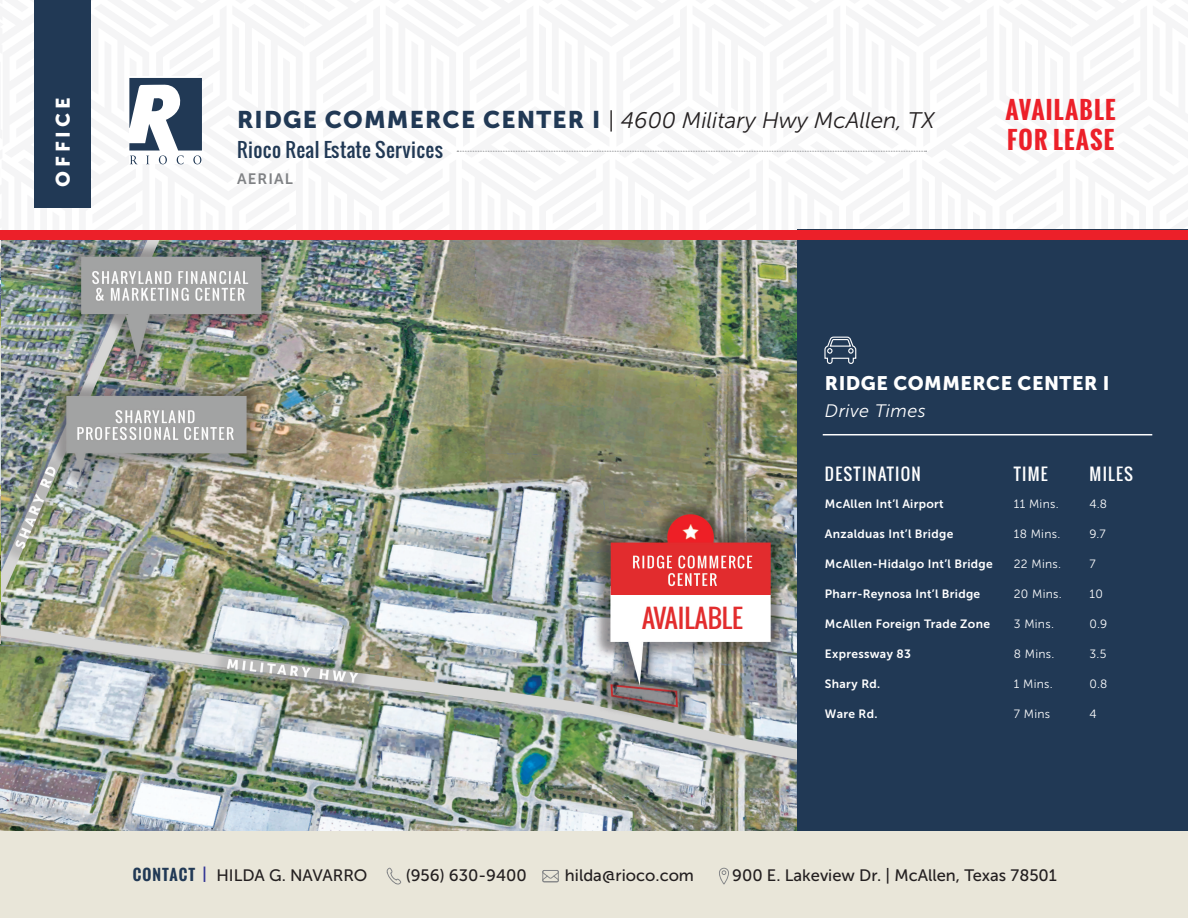
<style>
.page{position:relative;width:1188px;height:918px;background:#fff}
.page>*{position:absolute;margin:0;border:0;box-sizing:border-box;transform-origin:0 0}
.t1{font:25.5px "Oswald";color:#e22d2e}
.t2{font:700 24px/30px "Oswald";letter-spacing:.05em;color:#ec2029}
.t3{font:italic 22.5px "Museo Sans 300";color:#231f20}
.t4{font:19.5px "Museo Sans 900";letter-spacing:.025em;color:#fff}
.t5{font:19.5px "Oswald";letter-spacing:.025em;color:#213955}
.t6{font:italic 18px "Museo Sans 300";letter-spacing:.025em;color:#fff}
.t7{font:16.5px "Museo Sans 500";color:#231f20}
.t8{font:16.5px "Oswald";letter-spacing:.075em;color:#fff}
.t9{font:15px "Museo Sans 700";letter-spacing:.075em;color:#808285}
.t10{font:12px "Museo Sans 700";letter-spacing:.025em;color:#fff}
.t11{font:12px "Museo Sans 300";letter-spacing:.025em;color:#fff}
.s1{font-family:"Museo Sans 900";font-style:normal;font-size:24px;color:#213955}
.s2{font-family:"Oswald";font-weight:700;font-size:15px;color:#213955}
.s3{font-family:"Oswald";font-weight:700;font-size:15px;color:#323695}
</style>
<div class="page">
<img style="left:0;top:239px;width:797px;height:592px">
<div style="left:797px;top:230px;width:391px;height:616px;background:#213955"></div>
<div style="left:0;top:831px;width:1188px;height:87px;background:#e9e6d9"></div>
<img style="left:0;top:239px;width:1px;height:404px">
<hr style="left:823px;top:434px;width:329px;height:1px;background:#fff">
<svg style="left:824px;top:336px;width:33px;height:28px"></svg>
<svg style="left:0;top:0;width:1188px;height:239px"></svg>
<svg style="left:387px;top:868px;width:14px;height:17px"></svg>
<svg style="left:542px;top:870px;width:17px;height:12px"></svg>
<svg style="left:719px;top:868px;width:10px;height:16px"></svg>
<p class="t4" style="left:52px;top:187px;width:91px;rotate:-90deg">OFFICE</p>
<p class="t3" style="left:237px;top:108px;width:699px"><span class="s1">RIDGE COMMERCE CENTER I</span> | 4600 Military Hwy McAllen, TX</p>
<p class="t5" style="left:237px;top:135px;width:208px">Rioco Real Estate Services</p>
<p class="t9" style="left:237px;top:170px;width:57px">AERIAL</p>
<p class="t2" style="left:1006px;top:95px;width:112px">AVAILABLE<br>FOR LEASE</p>
<p class="t1" style="left:642px;top:598px;width:102px">AVAILABLE</p>
<p class="t4" style="left:825px;top:373px;width:286px">RIDGE COMMERCE CENTER I</p>
<p class="t6" style="left:825px;top:402px;width:102px">Drive Times</p>
<p class="t8" style="left:825px;top:461px;width:97px">DESTINATION</p>
<p class="t10" style="left:825px;top:497px;width:120px">McAllen Int’l Airport</p>
<p class="t10" style="left:825px;top:527px;width:130px">Anzalduas Int’l Bridge</p>
<p class="t10" style="left:825px;top:557px;width:169px">McAllen-Hidalgo Int’l Bridge</p>
<p class="t10" style="left:825px;top:587px;width:157px">Pharr-Reynosa Int’l Bridge</p>
<p class="t10" style="left:825px;top:617px;width:167px">McAllen Foreign Trade Zone</p>
<p class="t10" style="left:825px;top:647px;width:87px">Expressway 83</p>
<p class="t10" style="left:825px;top:677px;width:57px">Shary Rd.</p>
<p class="t10" style="left:825px;top:707px;width:54px">Ware Rd.</p>
<p class="t8" style="left:1014px;top:461px;width:36px">TIME</p>
<p class="t11" style="left:1014px;top:497px;width:46px">11 Mins.</p>
<p class="t11" style="left:1014px;top:527px;width:48px">18 Mins.</p>
<p class="t11" style="left:1014px;top:557px;width:49px">22 Mins.</p>
<p class="t11" style="left:1014px;top:587px;width:50px">20 Mins.</p>
<p class="t11" style="left:1014px;top:617px;width:42px">3 Mins.</p>
<p class="t11" style="left:1014px;top:647px;width:42px">8 Mins.</p>
<p class="t11" style="left:1014px;top:677px;width:41px">1 Mins.</p>
<p class="t11" style="left:1014px;top:707px;width:38px">7 Mins</p>
<p class="t8" style="left:1090px;top:461px;width:45px">MILES</p>
<p class="t11" style="left:1090px;top:497px;width:19px">4.8</p>
<p class="t11" style="left:1090px;top:527px;width:18px">9.7</p>
<p class="t11" style="left:1090px;top:557px;width:8px">7</p>
<p class="t11" style="left:1090px;top:587px;width:15px">10</p>
<p class="t11" style="left:1090px;top:617px;width:19px">0.9</p>
<p class="t11" style="left:1090px;top:647px;width:18px">3.5</p>
<p class="t11" style="left:1090px;top:677px;width:19px">0.8</p>
<p class="t11" style="left:1090px;top:707px;width:9px">4</p>
<h3 class="t7" style="left:133px;top:866px;width:236px"><span class="s2">CONTACT</span> <span class="s3">|</span> HILDA G. NAVARRO</h3>
<h3 class="t7" style="left:406px;top:866px;width:123px">(956) 630-9400</h3>
<h3 class="t7" style="left:565px;top:866px;width:131px">hilda@rioco.com</h3>
<h3 class="t7" style="left:732px;top:866px;width:326px">900 E. Lakeview Dr. | McAllen, Texas 78501</h3>
</div>
